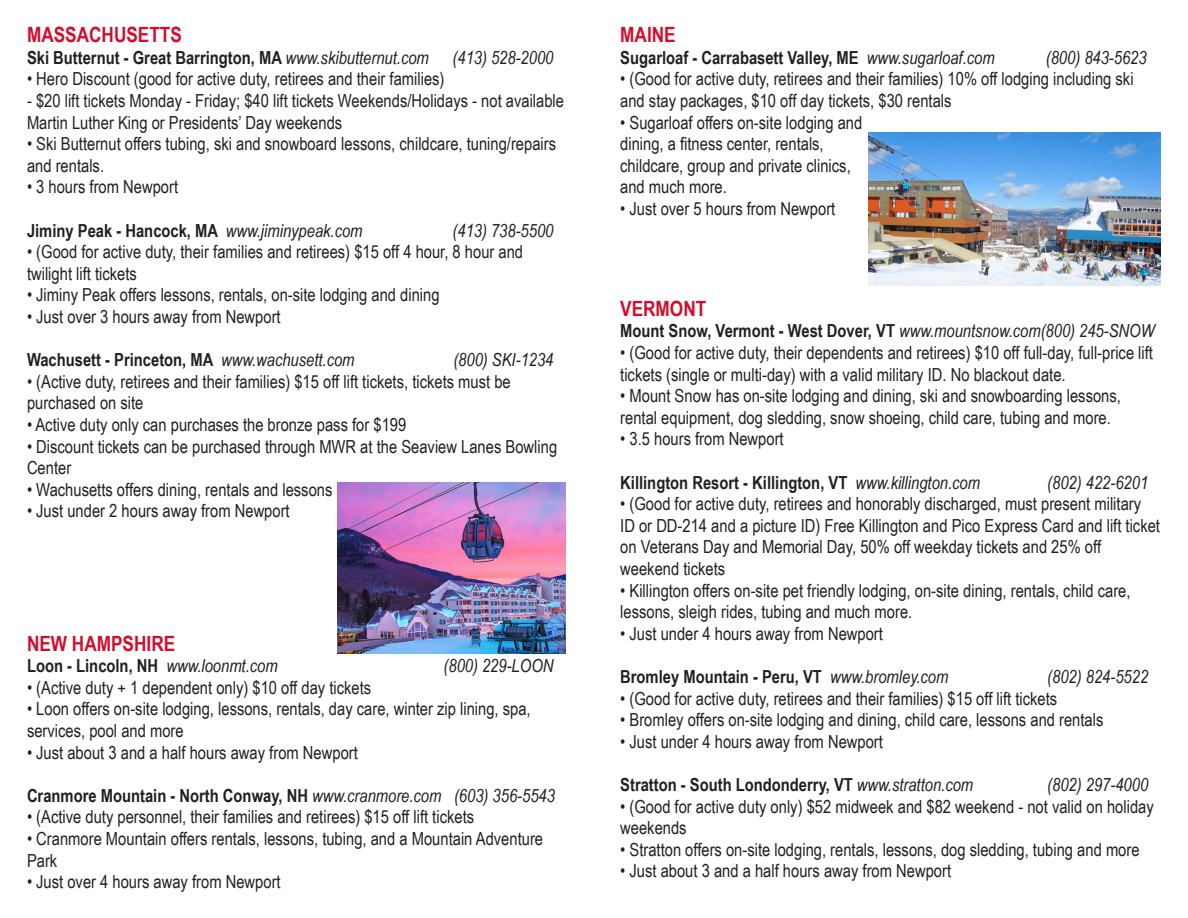
<style>
.page{position:relative;width:1188px;height:918px;background:#fff}
.page>*{position:absolute;margin:0;border:0;box-sizing:border-box;transform-origin:0 0}
.t1{font:700 21px "Arial Narrow";color:#d30d2b}
.t2{font:18px/21.6px "Arial Narrow";color:#231f20}
.t3{font:700 18px "Arial Narrow";color:#231f20}
.t4{font:italic 18px "Arial Narrow";color:#231f20}
.s1{font-weight:400;font-style:italic}
</style>
<div class="page">
<img style="left:337px;top:483px;width:229px;height:171px">
<img style="left:868px;top:133px;width:293px;height:153px">
<p class="t1" style="left:27px;top:19px;width:156px">MASSACHUSETTS</p>
<p class="t3" style="left:27px;top:44px;width:403px">Ski Butternut - Great Barrington, MA <span class="s1">www.skibutternut.com</span></p>
<p class="t4" style="left:453px;top:45px;width:102px">(413) 528-2000</p>
<p class="t2" style="left:27px;top:68px;width:419px">• Hero Discount (good for active duty, retirees and their families)</p>
<p class="t2" style="left:27px;top:89px;width:539px">- $20 lift tickets Monday - Friday; $40 lift tickets Weekends/Holidays - not available<br>Martin Luther King or Presidents’ Day weekends</p>
<p class="t2" style="left:27px;top:132px;width:531px">• Ski Butternut offers tubing, ski and snowboard lessons, childcare, tuning/repairs and rentals.</p>
<p class="t2" style="left:27px;top:176px;width:153px">• 3 hours from Newport</p>
<p class="t3" style="left:27px;top:217px;width:337px">Jiminy Peak - Hancock, MA <span class="s1">www.jiminypeak.com</span></p>
<p class="t4" style="left:453px;top:218px;width:102px">(413) 738-5500</p>
<p class="t2" style="left:27px;top:240px;width:498px">• (Good for active duty, their families and retirees) $15 off 4 hour, 8 hour and twilight lift tickets</p>
<p class="t2" style="left:27px;top:284px;width:414px">• Jiminy Peak offers lessons, rentals, on-site lodging and dining</p>
<p class="t2" style="left:27px;top:305px;width:255px">• Just over 3 hours away from Newport</p>
<p class="t3" style="left:27px;top:346px;width:329px">Wachusett - Princeton, MA <span class="s1">www.wachusett.com</span></p>
<p class="t4" style="left:453px;top:347px;width:102px">(800) SKI-1234</p>
<p class="t2" style="left:27px;top:370px;width:485px">• (Active duty, retirees and their families) $15 off lift tickets, tickets must be</p>
<p class="t2" style="left:27px;top:392px;width:118px">purchased on site</p>
<p class="t2" style="left:27px;top:413px;width:381px">• Active duty only can purchases the bronze pass for $199</p>
<p class="t2" style="left:27px;top:435px;width:532px">• Discount tickets can be purchased through MWR at the Seaview Lanes Bowling<br>Center</p>
<p class="t2" style="left:27px;top:478px;width:307px">• Wachusetts offers dining, rentals and lessons</p>
<p class="t2" style="left:27px;top:500px;width:264px">• Just under 2 hours away from Newport</p>
<p class="t1" style="left:27px;top:627px;width:150px">NEW HAMPSHIRE</p>
<p class="t3" style="left:27px;top:652px;width:252px">Loon - Lincoln, NH <span class="s1">www.loonmt.com</span></p>
<p class="t4" style="left:444px;top:653px;width:111px">(800) 229-LOON</p>
<p class="t2" style="left:27px;top:676px;width:346px">• (Active duty + 1 dependent only) $10 off day tickets</p>
<p class="t2" style="left:27px;top:698px;width:505px">• Loon offers on-site lodging, lessons, rentals, day care, winter zip lining, spa, services, pool and more</p>
<p class="t2" style="left:27px;top:741px;width:332px">• Just about 3 and a half hours away from Newport</p>
<p class="t3" style="left:27px;top:782px;width:529px">Cranmore Mountain - North Conway, NH <span class="s1">www.cranmore.com (603) 356-5543</span></p>
<p class="t2" style="left:27px;top:806px;width:449px">• (Active duty personnel, their families and retirees) $15 off lift tickets</p>
<p class="t2" style="left:27px;top:827px;width:518px">• Cranmore Mountain offers rentals, lessons, tubing, and a Mountain Adventure<br>Park</p>
<p class="t2" style="left:27px;top:870px;width:255px">• Just over 4 hours away from Newport</p>
<p class="t1" style="left:620px;top:19px;width:57px">MAINE</p>
<p class="t3" style="left:620px;top:44px;width:376px">Sugarloaf - Carrabasett Valley, ME <span class="s1">www.sugarloaf.com</span></p>
<p class="t4" style="left:1046px;top:45px;width:102px">(800) 843-5623</p>
<p class="t2" style="left:620px;top:68px;width:515px">• (Good for active duty, retirees and their families) 10% off lodging including ski and stay packages, $10 off day tickets, $30 rentals</p>
<p class="t2" style="left:620px;top:111px;width:244px">• Sugarloaf offers on-site lodging and</p>
<p class="t2" style="left:620px;top:132px;width:205px">dining, a fitness center, rentals,</p>
<p class="t2" style="left:620px;top:154px;width:232px">childcare, group and private clinics,</p>
<p class="t2" style="left:620px;top:176px;width:108px">and much more.</p>
<p class="t2" style="left:620px;top:197px;width:217px">• Just over 5 hours from Newport</p>
<p class="t1" style="left:620px;top:293px;width:88px">VERMONT</p>
<p class="t3" style="left:620px;top:318px;width:536px">Mount Snow, Vermont - West Dover, VT <span class="s1">www.mountsnow.com(800) 245-SNOW</span></p>
<p class="t2" style="left:620px;top:341px;width:534px">• (Good for active duty, their dependents and retirees) $10 off full-day, full-price lift tickets (single or multi-day) with a valid military ID. No blackout date.</p>
<p class="t2" style="left:620px;top:384px;width:502px">• Mount Snow has on-site lodging and dining, ski and snowboarding lessons,</p>
<p class="t2" style="left:620px;top:406px;width:492px">rental equipment, dog sledding, snow shoeing, child care, tubing and more.</p>
<p class="t2" style="left:620px;top:428px;width:165px">• 3.5 hours from Newport</p>
<p class="t3" style="left:620px;top:469px;width:361px">Killington Resort - Killington, VT <span class="s1">www.killington.com</span></p>
<p class="t4" style="left:1047px;top:470px;width:102px">(802) 422-6201</p>
<p class="t2" style="left:620px;top:492px;width:541px">• (Good for active duty, retirees and honorably discharged, must present military<br>ID or DD-214 and a picture ID) Free Killington and Pico Express Card and lift ticket on Veterans Day and Memorial Day, 50% off weekday tickets and 25% off</p>
<p class="t2" style="left:620px;top:557px;width:107px">weekend tickets</p>
<p class="t2" style="left:620px;top:579px;width:512px">• Killington offers on-site pet friendly lodging, on-site dining, rentals, child care, lessons, sleigh rides, tubing and much more.</p>
<p class="t2" style="left:620px;top:622px;width:264px">• Just under 4 hours away from Newport</p>
<p class="t3" style="left:620px;top:663px;width:330px">Bromley Mountain - Peru, VT <span class="s1">www.bromley.com</span></p>
<p class="t4" style="left:1047px;top:664px;width:102px">(802) 824-5522</p>
<p class="t2" style="left:620px;top:687px;width:439px">• (Good for active duty, retirees and their families) $15 off lift tickets</p>
<p class="t2" style="left:620px;top:708px;width:485px">• Bromley offers on-site lodging and dining, child care, lessons and rentals</p>
<p class="t2" style="left:620px;top:730px;width:264px">• Just under 4 hours away from Newport</p>
<p class="t3" style="left:620px;top:771px;width:354px">Stratton - South Londonderry, VT <span class="s1">www.stratton.com</span></p>
<p class="t4" style="left:1047px;top:772px;width:102px">(802) 297-4000</p>
<p class="t2" style="left:620px;top:795px;width:535px">• (Good for active duty only) $52 midweek and $82 weekend - not valid on holiday weekends</p>
<p class="t2" style="left:620px;top:838px;width:521px">• Stratton offers on-site lodging, rentals, lessons, dog sledding, tubing and more</p>
<p class="t2" style="left:620px;top:860px;width:332px">• Just about 3 and a half hours away from Newport</p>
</div>
